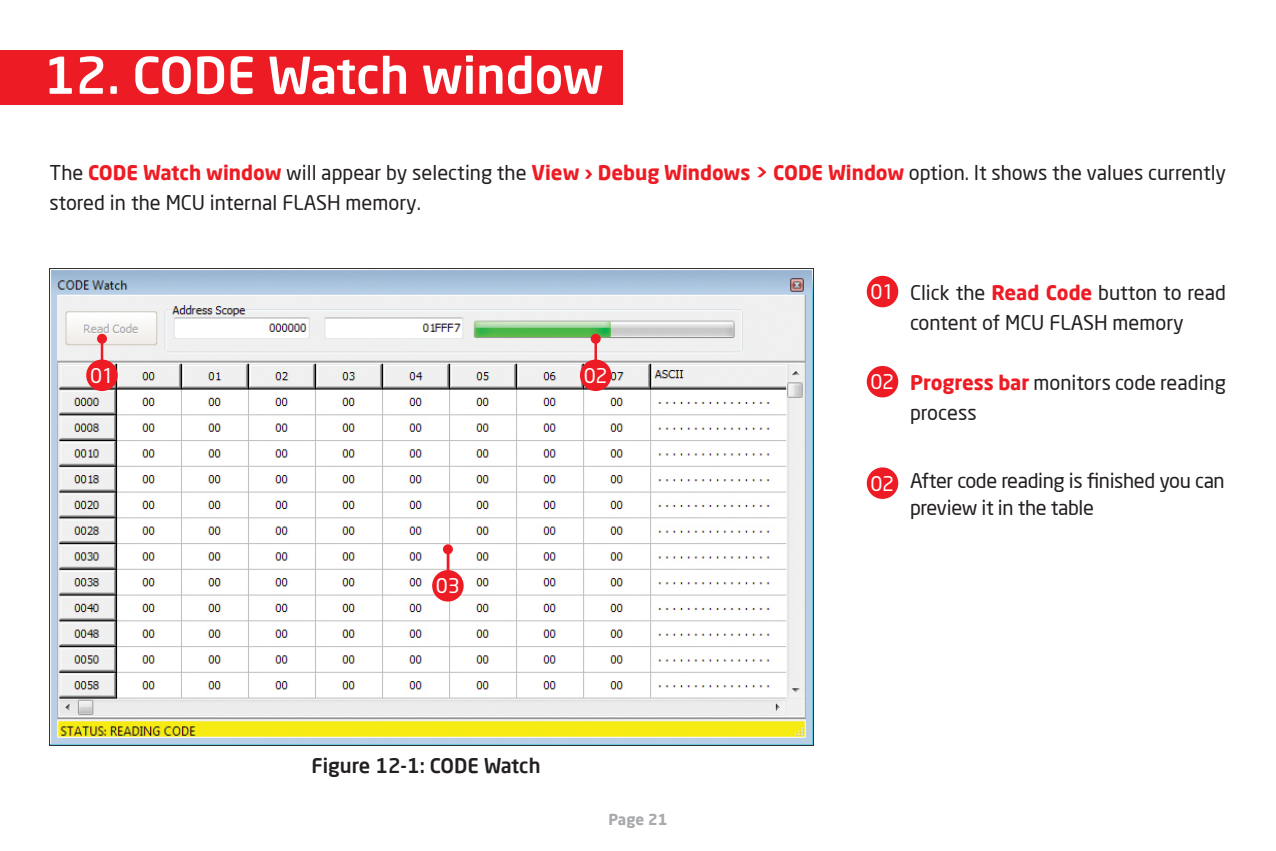
<style>
.page{position:relative;width:1276px;height:851px;background:#fff}
.page>*{position:absolute;margin:0;border:0;box-sizing:border-box;transform-origin:0 0}
.t1{font:500 50px "Neo Sans Pro";color:#fff}
.t2{font:20px/30px "Neo Sans Pro";color:#231f20}
.t3{font:20px/27.5px "Neo Sans Pro";letter-spacing:-.02em;color:#231f20}
.t4{font:500 20px "Neo Sans Pro";color:#231f20}
.t5{font:20px "Neo Sans";letter-spacing:-.02em;color:#fff}
.t6{font:700 15px "Neo Sans Pro";color:#a7a9ac}
.s1{font-weight:700;color:#ed1c24}
</style>
<div class="page">
<div style="left:0;top:50px;width:622px;height:54px;background:#ed1c24"></div>
<img style="left:50px;top:268px;width:763px;height:477px">
<div style="left:866px;top:276px;width:32px;height:31px;background:#ed1c24;border-radius:50%"></div>
<div style="left:866px;top:366px;width:32px;height:31px;background:#ed1c24;border-radius:50%"></div>
<div style="left:866px;top:467px;width:32px;height:32px;background:#ed1c24;border-radius:50%"></div>
<hr style="left:101px;top:339px;width:2px;height:27px;background:#ed1c24">
<div style="left:97px;top:334px;width:10px;height:10px;background:#ed1c24;border-radius:50%"></div>
<div style="left:86px;top:359px;width:32px;height:32px;background:#ed1c24;border-radius:50%"></div>
<hr style="left:594px;top:339px;width:3px;height:27px;background:#ed1c24">
<div style="left:591px;top:334px;width:10px;height:10px;background:#ed1c24;border-radius:50%"></div>
<div style="left:580px;top:359px;width:31px;height:32px;background:#ed1c24;border-radius:50%"></div>
<hr style="left:447px;top:549px;width:2px;height:27px;background:#ed1c24">
<div style="left:443px;top:544px;width:10px;height:10px;background:#ed1c24;border-radius:50%"></div>
<div style="left:432px;top:570px;width:32px;height:31px;background:#ed1c24;border-radius:50%"></div>
<h1 class="t1" style="left:44px;top:44px;width:561px">12. CODE Watch window</h1>
<p class="t2" style="left:50px;top:157px;width:1178px">The <span class="s1">CODE Watch window</span> will appear by selecting the <span class="s1">View › Debug Windows &gt; CODE Window</span> option. It shows the values currently stored in the MCU internal FLASH memory.</p>
<p class="t5" style="left:90px;top:366px;width:25px">01</p>
<p class="t5" style="left:584px;top:366px;width:25px">02</p>
<p class="t5" style="left:436px;top:576px;width:25px">03</p>
<p class="t4" style="left:311px;top:752px;width:231px">Figure 12-1: CODE Watch</p>
<p class="t6" style="left:608px;top:809px;width:60px">Page 21</p>
<p class="t5" style="left:870px;top:282px;width:25px">01</p>
<p class="t5" style="left:870px;top:372px;width:25px">02</p>
<p class="t2" style="left:910px;top:277px;width:317px">Click the <span class="s1">Read Code</span> button to read content of MCU FLASH memory</p>
<p class="t2" style="left:910px;top:367px;width:317px"><span class="s1">Progress bar</span> monitors code reading process</p>
<p class="t5" style="left:870px;top:473px;width:25px">02</p>
<p class="t3" style="left:910px;top:466px;width:316px">After code reading is finished you can preview it in the table</p>
</div>
